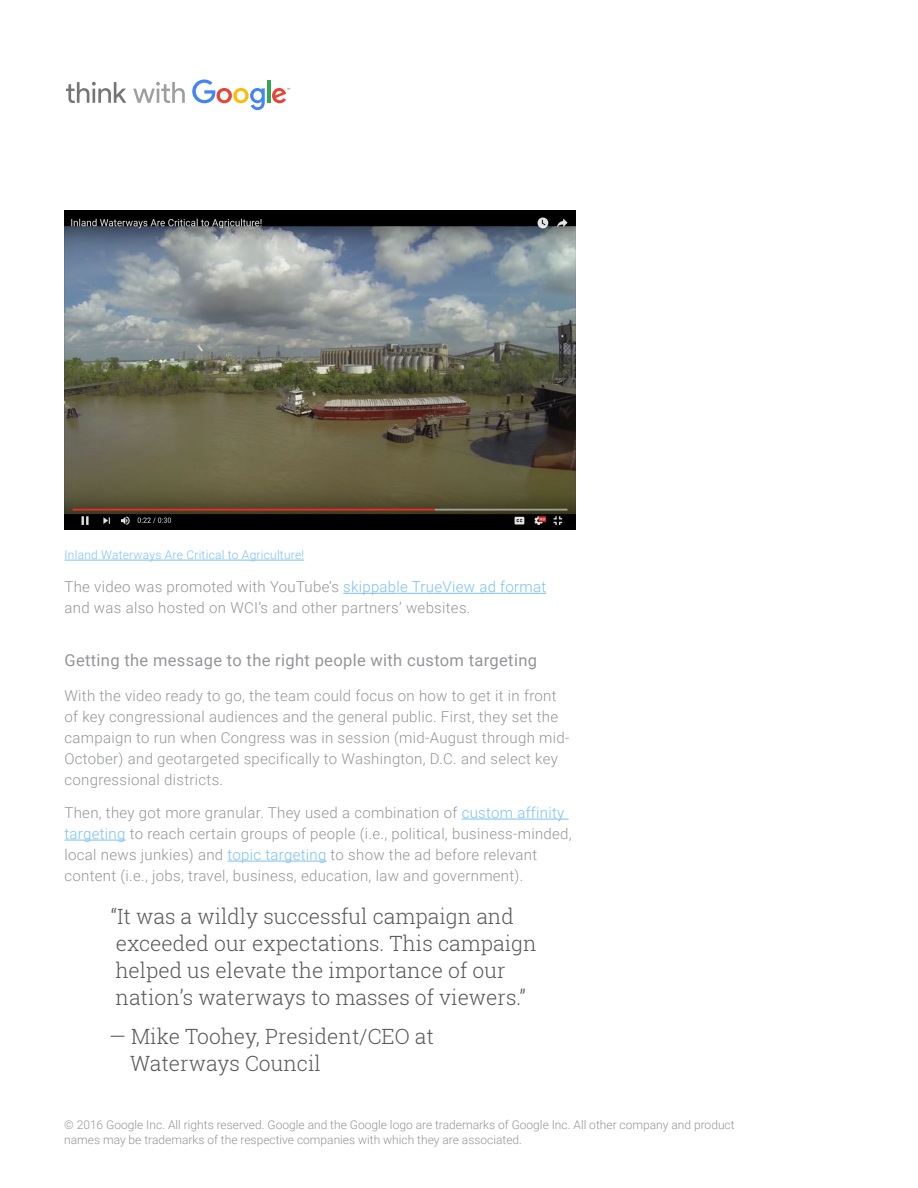
<style>
.page{position:relative;width:918px;height:1188px;background:#fff}
.page>*{position:absolute;margin:0;border:0;box-sizing:border-box;transform-origin:0 0}
.t1{font:300 21px/27px "Roboto Slab";color:#58595b}
.t2{font:16.5px "Roboto";letter-spacing:.02em;color:#939598}
.t3{font:300 15px/21px "Roboto";letter-spacing:.02em;color:#939598}
.t4{font:300 12px/15px "Roboto";color:#939598}
.t5{font:300 12px "Roboto";letter-spacing:.02em;color:#7ac0f8}
.s1{color:#7ac0f8}
</style>
<div class="page">
<svg style="left:66px;top:82px;width:60px;height:21px"></svg>
<svg style="left:133px;top:82px;width:52px;height:21px"></svg>
<svg style="left:192px;top:80px;width:73px;height:30px"></svg>
<hr style="left:267px;top:80px;width:3px;height:23px;background:#34a853">
<svg style="left:272px;top:88px;width:18px;height:15px"></svg>
<hr style="left:64px;top:560px;width:240px;height:1px;background:#7ac0f8">
<hr style="left:343px;top:593px;width:203px;height:1px;background:#7ac0f8">
<hr style="left:462px;top:819px;width:107px;height:1px;background:#7ac0f8">
<hr style="left:64px;top:840px;width:62px;height:1px;background:#7ac0f8">
<hr style="left:228px;top:861px;width:99px;height:1px;background:#7ac0f8">
<img style="left:64px;top:211px;width:511px;height:319px">
<p class="t5" style="left:64px;top:547px;width:241px">Inland Waterways Are Critical to Agriculture!</p>
<p class="t3" style="left:64px;top:576px;width:483px">The video was promoted with YouTube’s <span class="s1">skippable TrueView ad format </span>and was also hosted on WCI’s and other partners’ websites.</p>
<p class="t2" style="left:64px;top:649px;width:474px">Getting the message to the right people with custom targeting</p>
<p class="t3" style="left:64px;top:685px;width:506px">With the video ready to go, the team could focus on how to get it in front of key congressional audiences and the general public. First, they set the campaign to run when Congress was in session (mid-August through mid-October) and geotargeted specifically to Washington, D.C. and select key congressional districts.</p>
<p class="t3" style="left:64px;top:802px;width:509px">Then, they got more granular. They used a combination of <span class="s1">custom affinity targeting</span> to reach certain groups of people (i.e., political, business-minded, local news junkies) and <span class="s1">topic targeting</span> to show the ad before relevant content (i.e., jobs, travel, business, education, law and government).</p>
<h1 class="t1" style="left:111px;top:902px;width:427px">“It was a wildly successful campaign and exceeded our expectations. This campaign helped us elevate the importance of our nation’s waterways to masses of viewers.”</h1>
<h1 class="t1" style="left:130px;top:1022px;width:305px;text-indent:-21px">— Mike Toohey, President/CEO at<br>Waterways Council</h1>
<p class="t4" style="left:64px;top:1117px;width:672px">© 2016 Google Inc. All rights reserved. Google and the Google logo are trademarks of Google Inc. All other company and product names may be trademarks of the respective companies with which they are associated.</p>
</div>
